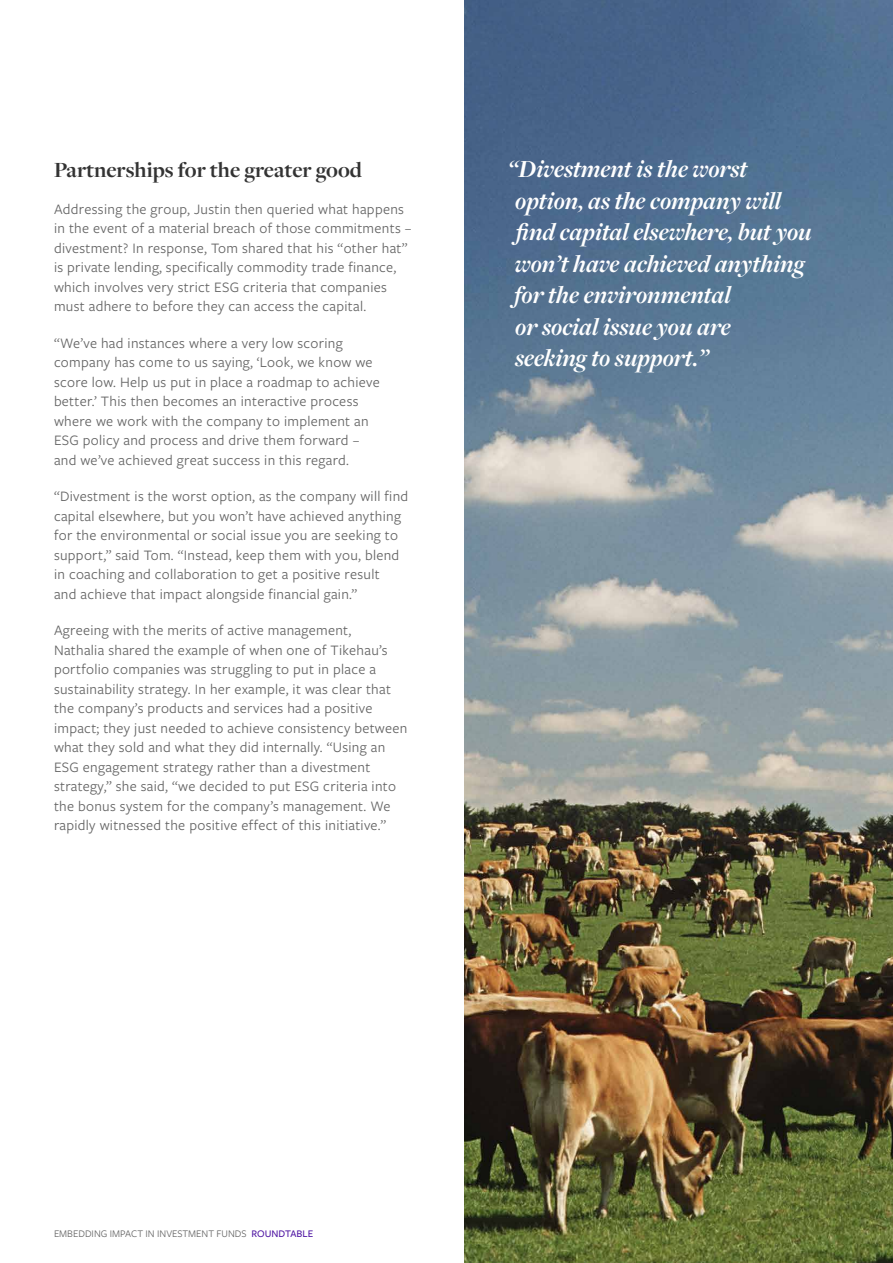
<style>
.page{position:relative;width:893px;height:1263px;background:#fff}
.page>*{position:absolute;margin:0;border:0;box-sizing:border-box;transform-origin:0 0}
.t1{font:italic 700 25.5px/31.5px "Freight Disp Pro";color:#fff}
.t2{font:700 22.5px "Freight Disp Pro";color:#333}
.t3{font:15px/19.5px "Freight Sans Pro";letter-spacing:.02em;color:#646464}
.t4{font:10.5px "Freight Sans Pro";color:#646464}
.s1{font-weight:500;color:#4c12a1}
</style>
<div class="page">
<img style="left:465px;top:0;width:428px;height:1263px">
<h2 class="t2" style="left:54px;top:155px;width:309px">Partnerships for the greater good</h2>
<p class="t3" style="left:54px;top:199px;width:359px">Addressing the group, Justin then queried what happens in the event of a material breach of those commitments – divestment? In response, Tom shared that his “other hat” is private lending, specifically commodity trade finance, which involves very strict ESG criteria that companies must adhere to before they can access the capital.</p>
<p class="t3" style="left:54px;top:333px;width:327px">“We’ve had instances where a very low scoring company has come to us saying, ‘Look, we know we score low. Help us put in place a roadmap to achieve better.’ This then becomes an interactive process where we work with the company to implement an ESG policy and process and drive them forward – and we’ve achieved great success in this regard.</p>
<p class="t3" style="left:54px;top:486px;width:356px">“Divestment is the worst option, as the company will find capital elsewhere, but you won’t have achieved anything for the environmental or social issue you are seeking to support,” said Tom. “Instead, keep them with you, blend in coaching and collaboration to get a positive result<br>and achieve that impact alongside financial gain.”</p>
<p class="t3" style="left:54px;top:620px;width:355px">Agreeing with the merits of active management,<br>Nathalia shared the example of when one of Tikehau’s portfolio companies was struggling to put in place a sustainability strategy. In her example, it was clear that the company’s products and services had a positive impact; they just needed to achieve consistency between what they sold and what they did internally. “Using an ESG engagement strategy rather than a divestment strategy,” she said, “we decided to put ESG criteria into the bonus system for the company’s management. We rapidly witnessed the positive effect of this initiative.”</p>
<h1 class="t1" style="left:508px;top:153px;width:305px">“Divestment is the worst option, as the company will find capital elsewhere, but you won’t have achieved anything for the environmental<br>or social issue you are<br>seeking to support.”</h1>
<p class="t4" style="left:54px;top:1227px;width:261px">EMBEDDING IMPACT IN INVESTMENT FUNDS <span class="s1">ROUNDTABLE</span></p>
</div>
